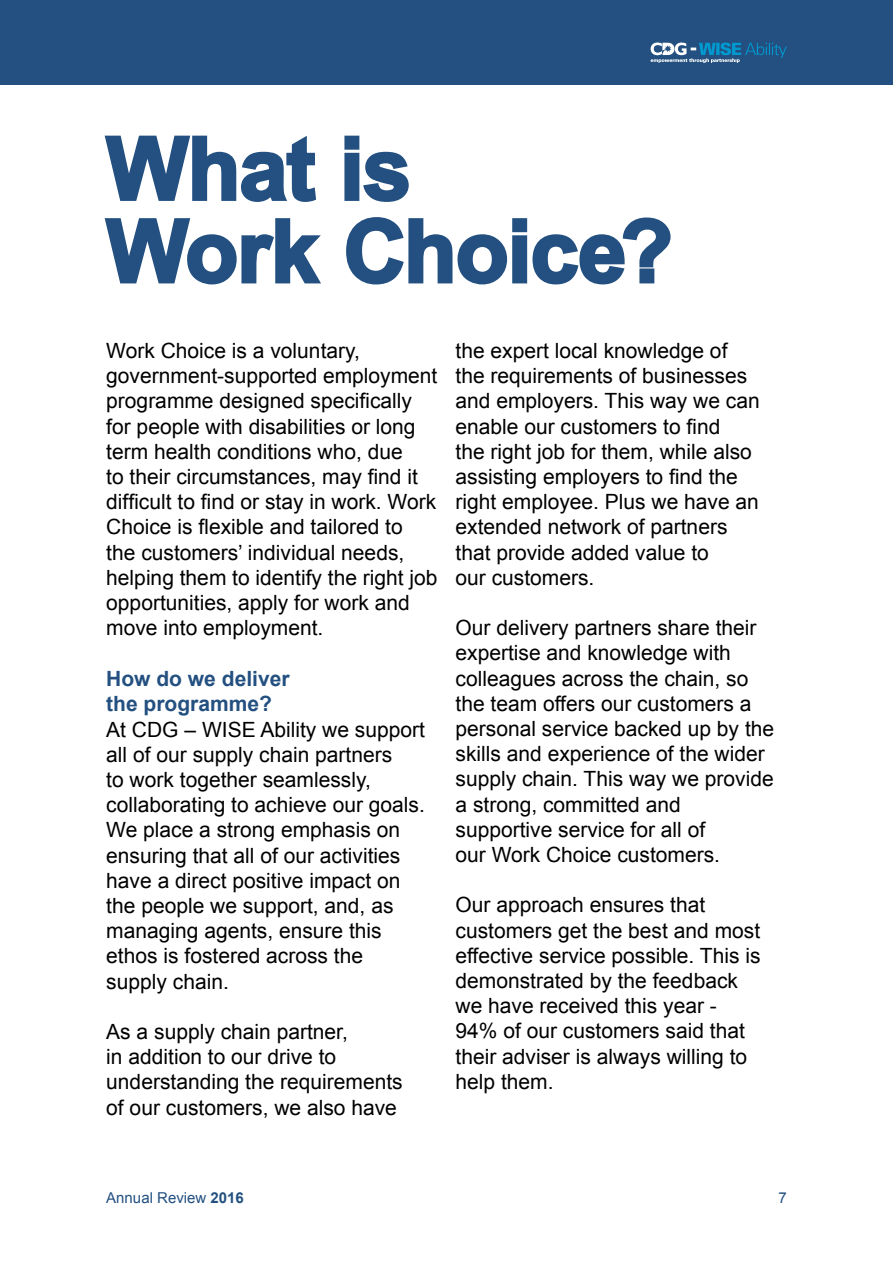
<style>
.page{position:relative;width:893px;height:1263px;background:#fff}
.page>*{position:absolute;margin:0;border:0;box-sizing:border-box;transform-origin:0 0}
.t1{font:700 87px/82.5px "Arial";letter-spacing:-.015em;color:#235080}
.t2{font:21px/25.2px "Arial";color:#000}
.t3{font:700 21px/25.5px "Arial";color:#235080}
.t4{font:15px "Arial";color:#235080}
.s1{font-weight:700}
</style>
<div class="page">
<div style="left:0;top:0;width:893px;height:84px;background:#235080"></div>
<svg style="left:650px;top:42px;width:137px;height:21px"></svg>
<svg style="left:104px;top:135px;width:212px;height:67px"></svg>
<svg style="left:344px;top:135px;width:65px;height:67px"></svg>
<svg style="left:104px;top:218px;width:217px;height:67px"></svg>
<svg style="left:346px;top:217px;width:325px;height:68px"></svg>
<h1 class="t1" style="left:106px;top:130px;width:568px">What is<br>Work Choice?</h1>
<p class="t2" style="left:106px;top:338px;width:333px">Work Choice is a voluntary, government-supported employment programme designed specifically for people with disabilities or long term health conditions who, due<br>to their circumstances, may find it difficult to find or stay in work. Work Choice is flexible and tailored to<br>the customers’ individual needs, helping them to identify the right job opportunities, apply for work and move into employment.</p>
<p class="t3" style="left:106px;top:666px;width:185px">How do we deliver the programme?</p>
<p class="t2" style="left:106px;top:717px;width:320px">At CDG – WISE Ability we support all of our supply chain partners<br>to work together seamlessly, collaborating to achieve our goals.<br>We place a strong emphasis on ensuring that all of our activities have a direct positive impact on the people we support, and, as managing agents, ensure this ethos is fostered across the supply chain.</p>
<p class="t2" style="left:106px;top:1019px;width:298px">As a supply chain partner,<br>in addition to our drive to understanding the requirements of our customers, we also have</p>
<p class="t2" style="left:455px;top:338px;width:306px">the expert local knowledge of the requirements of businesses and employers. This way we can enable our customers to find<br>the right job for them, while also assisting employers to find the right employee. Plus we have an extended network of partners that provide added value to<br>our customers.</p>
<p class="t2" style="left:455px;top:615px;width:320px">Our delivery partners share their expertise and knowledge with colleagues across the chain, so the team offers our customers a personal service backed up by the skills and experience of the wider supply chain. This way we provide a strong, committed and supportive service for all of<br>our Work Choice customers.</p>
<p class="t2" style="left:455px;top:893px;width:307px">Our approach ensures that customers get the best and most effective service possible. This is demonstrated by the feedback we have received this year -<br>94% of our customers said that their adviser is always willing to help them.</p>
<p class="t4" style="left:106px;top:1187px;width:139px">Annual Review <span class="s1">2016</span></p>
<p class="t4" style="left:778px;top:1187px;width:10px">7</p>
</div>
